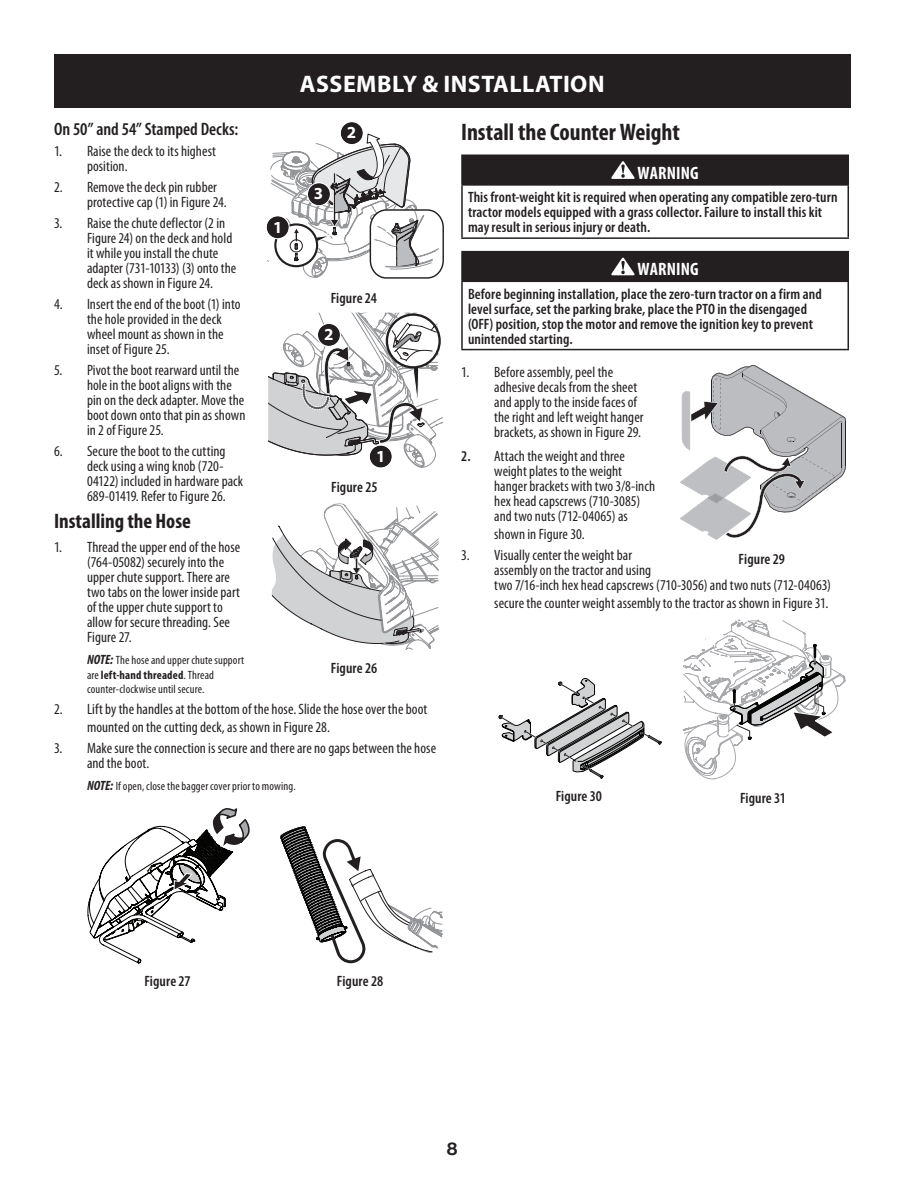
<style>
.page{position:relative;width:918px;height:1188px;background:#fff}
.page>*{position:absolute;margin:0;border:0;box-sizing:border-box;transform-origin:0 0}
.Heading{font:700 condensed 24px "Myriad Pro";color:#231f20}
.t1{font:700 24px "Myriad Pro";letter-spacing:.02em;color:#fff}
.Heading-2{font:700 condensed 21px "Myriad Pro";color:#231f20}
.Sub-Heading{font:600 condensed 18px "Myriad Pro";color:#231f20}
.Warning__-_Danger{font:700 condensed 18px "Myriad Pro";letter-spacing:.01em;color:#fff}
.t2{font:18px "N Haas Grotesk DS Pro 65 Md";color:#231f20}
.t3{font:700 16.95px "Myriad Pro";color:#fff}
.t4{font:condensed 15px/15px "Myriad Pro";letter-spacing:.005em;color:#231f20}
.Warning_Body{font:600 condensed 15px/15px "Myriad Pro";letter-spacing:.005em;color:#231f20}
.Note__Indented{font:condensed 12px/14.4px "Myriad Pro";letter-spacing:.01em;color:#231f20}
.s1{font-weight:700;font-style:italic;font-size:13.5px}
.s2{font-weight:700}
.s3{font-weight:600}
</style>
<div class="page">
<div style="left:54px;top:54px;width:796px;height:54px;background:#231f20"></div>
<div style="left:462px;top:155px;width:386px;height:30px;background:#231f20"></div>
<hr style="left:461px;top:154px;width:388px;height:2px;background:#231f20">
<hr style="left:461px;top:156px;width:2px;height:28px;background:#231f20">
<svg style="left:848px;top:156px;width:1px;height:28px"></svg>
<hr style="left:461px;top:184px;width:388px;height:2px;background:#231f20">
<hr style="left:461px;top:186px;width:2px;height:51px;background:#231f20">
<hr style="left:848px;top:186px;width:1px;height:51px;background:#231f20">
<hr style="left:461px;top:237px;width:388px;height:2px;background:#231f20">
<svg style="left:611px;top:161px;width:24px;height:18px"></svg>
<div style="left:462px;top:252px;width:386px;height:29px;background:#231f20"></div>
<hr style="left:461px;top:251px;width:388px;height:1px;background:#231f20">
<hr style="left:461px;top:252px;width:2px;height:29px;background:#231f20">
<svg style="left:848px;top:252px;width:1px;height:29px"></svg>
<hr style="left:461px;top:281px;width:388px;height:1px;background:#231f20">
<hr style="left:461px;top:282px;width:2px;height:67px;background:#231f20">
<hr style="left:848px;top:282px;width:1px;height:67px;background:#231f20">
<hr style="left:461px;top:349px;width:388px;height:1px;background:#231f20">
<svg style="left:611px;top:258px;width:24px;height:17px"></svg>
<div style="left:370px;top:209px;width:74px;height:70px;border:1px solid #231f20;border-radius:17px"></div>
<div style="left:266px;top:216px;width:23px;height:23px;border:1px solid #fff;border-radius:50%"></div>
<div style="left:341px;top:122px;width:22px;height:22px;background:#231f20;border-radius:50%"></div>
<div style="left:340px;top:122px;width:23px;height:23px;border:1px solid #fff;border-radius:50%"></div>
<svg style="left:267px;top:133px;width:172px;height:145px"></svg>
<svg style="left:268px;top:313px;width:175px;height:155px"></svg>
<svg style="left:272px;top:503px;width:167px;height:147px"></svg>
<svg style="left:88px;top:808px;width:162px;height:155px"></svg>
<svg style="left:280px;top:826px;width:163px;height:137px"></svg>
<svg style="left:680px;top:365px;width:166px;height:175px"></svg>
<svg style="left:499px;top:678px;width:163px;height:101px"></svg>
<svg style="left:683px;top:619px;width:162px;height:160px"></svg>
<h1 class="t1" style="left:300px;top:68px;width:306px">ASSEMBLY &amp; INSTALLATION</h1>
<p class="Sub-Heading" style="left:54px;top:118px;width:186px">On 50” and 54” Stamped Decks:</p>
<p class="t4" style="left:87px;top:144px;width:131px;text-indent:-33px">1. Raise the deck to its highest position.</p>
<p class="t4" style="left:87px;top:180px;width:141px;text-indent:-33px">2. Remove the deck pin rubber protective cap (1) in Figure 24.</p>
<p class="t4" style="left:87px;top:216px;width:151px;text-indent:-33px">3. Raise the chute deflector (2 in<br>Figure 24) on the deck and hold it while you install the chute adapter (731-10133) (3) onto the deck as shown in Figure 24.</p>
<p class="t4" style="left:87px;top:297px;width:155px;text-indent:-33px">4. Insert the end of the boot (1) into the hole provided in the deck wheel mount as shown in the inset of Figure 25.</p>
<p class="t4" style="left:87px;top:363px;width:160px;text-indent:-33px">5. Pivot the boot rearward until the hole in the boot aligns with the pin on the deck adapter. Move the boot down onto that pin as shown in 2 of Figure 25.</p>
<p class="t4" style="left:87px;top:444px;width:158px;text-indent:-33px">6. Secure the boot to the cutting deck using a wing knob (720-<br>04122) included in hardware pack<br>689-01419. Refer to Figure 26.</p>
<p class="Heading-2" style="left:54px;top:508px;width:138px">Installing the Hose</p>
<p class="t4" style="left:87px;top:540px;width:155px;text-indent:-33px">1. Thread the upper end of the hose (764-05082) securely into the upper chute support. There are two tabs on the lower inside part of the upper chute support to allow for secure threading. See<br>Figure 27.</p>
<p class="Note__Indented" style="left:87px;top:653px;width:159px"><span class="s1">NOTE:</span> The hose and upper chute support are <span class="s2">left-hand threaded</span>. Thread counter-clockwise until secure.</p>
<p class="t4" style="left:87px;top:700px;width:342px;line-height:18px;text-indent:-33px">2. Lift by the handles at the bottom of the hose. Slide the hose over the boot mounted on the cutting deck, as shown in Figure 28.</p>
<p class="t4" style="left:87px;top:741px;width:351px;text-indent:-33px">3. Make sure the connection is secure and there are no gaps between the hose and the boot.</p>
<p class="Note__Indented" style="left:87px;top:779px;width:210px"><span class="s1">NOTE:</span> If open, close the bagger cover prior to mowing.</p>
<p class="t3" style="left:347px;top:121px;width:11px">2</p>
<p class="t3" style="left:314px;top:182px;width:11px">3</p>
<p class="t3" style="left:273px;top:216px;width:11px">1</p>
<p class="Warning_Body" style="left:331px;top:290px;width:48px">Figure 24</p>
<p class="t3" style="left:324px;top:323px;width:11px">2</p>
<p class="t3" style="left:376px;top:446px;width:11px">1</p>
<p class="Warning_Body" style="left:331px;top:479px;width:48px">Figure 25</p>
<p class="Warning_Body" style="left:331px;top:660px;width:48px">Figure 26</p>
<p class="Heading" style="left:461px;top:117px;width:220px">Install the Counter Weight</p>
<p class="Warning__-_Danger" style="left:638px;top:162px;width:63px">WARNING</p>
<p class="Warning_Body" style="left:468px;top:189px;width:371px">This front-weight kit is required when operating any compatible zero-turn tractor models equipped with a grass collector. Failure to install this kit may result in serious injury or death.</p>
<p class="Warning__-_Danger" style="left:638px;top:258px;width:63px">WARNING</p>
<p class="Warning_Body" style="left:468px;top:286px;width:355px">Before beginning installation, place the zero-turn tractor on a firm and level surface, set the parking brake, place the PTO in the disengaged (OFF) position, stop the motor and remove the ignition key to prevent unintended starting.</p>
<p class="t4" style="left:494px;top:365px;width:151px;text-indent:-33px">1. Before assembly, peel the adhesive decals from the sheet and apply to the inside faces of the right and left weight hanger brackets, as shown in Figure 29.</p>
<p class="t4" style="left:494px;top:449px;width:162px;text-indent:-33px"><span class="s3">2.</span> Attach the weight and three weight plates to the weight hanger brackets with two 3/8-inch hex head capscrews (710-3085) and two nuts (712-04065) as</p>
<p class="t4" style="left:494px;top:527px;width:92px">shown in Figure 30.</p>
<p class="t4" style="left:494px;top:548px;width:338px;text-indent:-33px">3. Visually center the weight bar<br>assembly on the tractor and using<br>two 7/16-inch hex head capscrews (710-3056) and two nuts (712-04063)</p>
<p class="t4" style="left:494px;top:596px;width:336px">secure the counter weight assembly to the tractor as shown in Figure 31.</p>
<p class="Warning_Body" style="left:739px;top:551px;width:48px">Figure 29</p>
<p class="Warning_Body" style="left:556px;top:788px;width:48px">Figure 30</p>
<p class="Warning_Body" style="left:740px;top:790px;width:47px">Figure 31</p>
<p class="Warning_Body" style="left:144px;top:974px;width:48px">Figure 27</p>
<p class="Warning_Body" style="left:337px;top:974px;width:48px">Figure 28</p>
<p class="t2" style="left:447px;top:1138px;width:12px">8</p>
</div>
